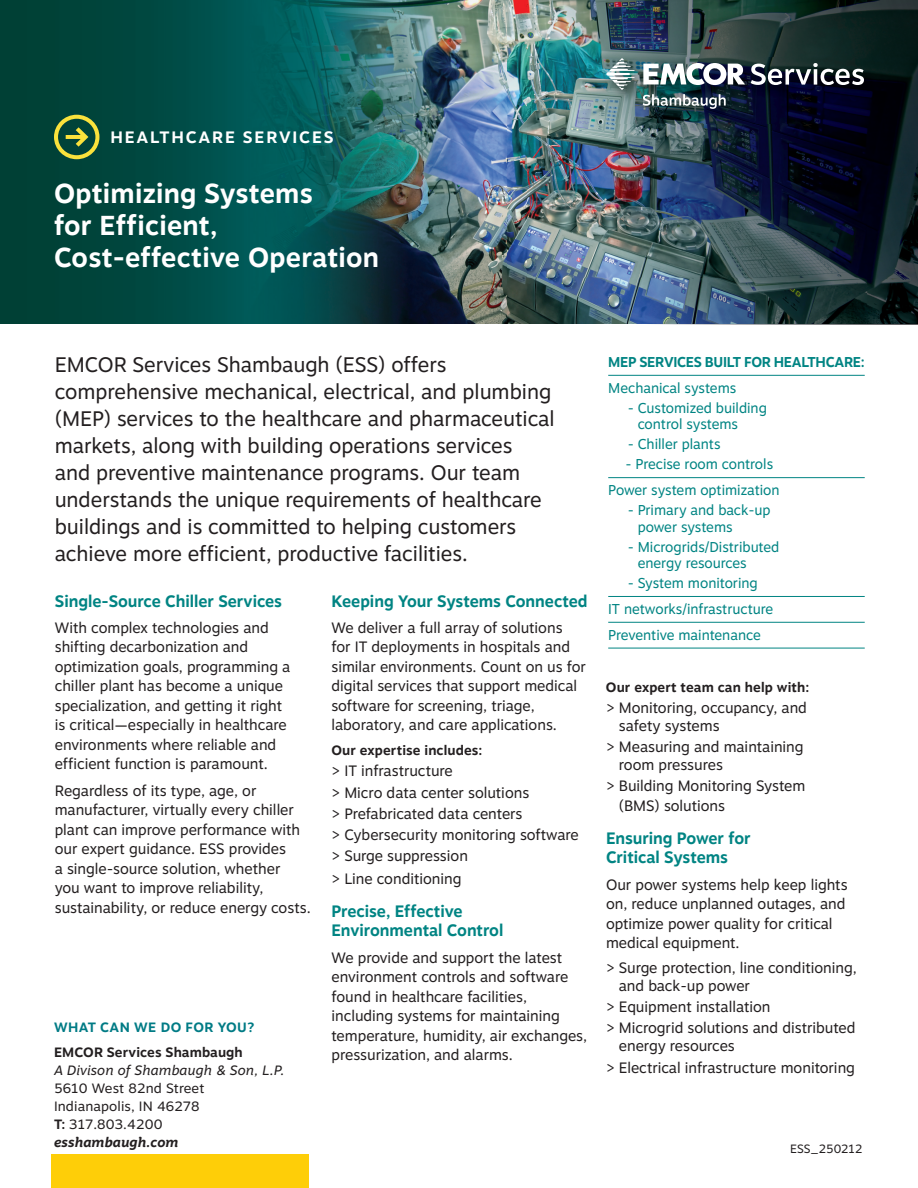
<style>
.page{position:relative;width:918px;height:1188px;background:#fff}
.page>*{position:absolute;margin:0;border:0;box-sizing:border-box;transform-origin:0 0}
.t1{font:700 27.3px/32.2px "Motiva Sans";letter-spacing:.01em;color:#fff}
.t2{font:21px/27px "Motiva Sans";color:#231f20}
.t3{font:700 16.5px/19.5px "Motiva Sans";color:#008483}
.t4{font:700 16.5px "Motiva Sans";letter-spacing:.11em;color:#fff}
.t5{font:15px/19.5px "Motiva Sans";color:#231f20}
.t6{font:14.25px/16.5px "Motiva Sans";color:#008483;scale:.96 1}
.t7{font:700 14.25px "Motiva Sans";letter-spacing:-.02em;color:#008483;scale:.96 1}
.t8{font:700 13.5px "Motiva Sans";letter-spacing:.01em;color:#231f20}
.t9{font:13.5px/18px "Motiva Sans";letter-spacing:.01em;color:#231f20}
.t10{font:italic 13.5px "Motiva Sans";letter-spacing:.01em;color:#231f20}
.t11{font:700 13.5px "Motiva Sans";letter-spacing:.03em;color:#007b85}
.t12{font:12px "Motiva Sans";color:#231f20}
.s1{font-weight:700}
.s2{font-weight:700;font-style:italic}
</style>
<div class="page">
<img style="left:0;top:0;width:526px;height:324px">
<svg style="left:54px;top:115px;width:45px;height:44px;background:#54793a"></svg>
<img style="left:655px;top:324px;width:263px;height:1px">
<img style="left:526px;top:0;width:341px;height:278px">
<img style="left:867px;top:0;width:51px;height:324px">
<img style="left:507px;top:278px;width:360px;height:46px">
<hr style="left:608px;top:375px;width:257px;height:1px;background:#008483">
<hr style="left:608px;top:477px;width:257px;height:1px;background:#008483">
<hr style="left:608px;top:596px;width:257px;height:1px;background:#008483">
<hr style="left:608px;top:622px;width:257px;height:1px;background:#008483">
<hr style="left:608px;top:648px;width:257px;height:1px;background:#008483">
<img style="left:605px;top:57px;width:274px;height:67px">
<svg style="left:751px;top:63px;width:113px;height:22px"></svg>
<img style="left:606px;top:58px;width:139px;height:51px">
<div style="left:51px;top:1154px;width:258px;height:34px;background:#fece08"></div>
<p class="t4" style="left:110px;top:125px;width:225px">HEALTHCARE SERVICES</p>
<h1 class="t1" style="left:54px;top:177px;width:327px">Optimizing Systems<br>for Efficient,<br>Cost-effective Operation</h1>
<p class="t2" style="left:55px;top:351px;width:501px">EMCOR Services Shambaugh (ESS) offers comprehensive mechanical, electrical, and plumbing (MEP) services to the healthcare and pharmaceutical markets, along with building operations services<br>and preventive maintenance programs. Our team understands the unique requirements of healthcare buildings and is committed to helping customers achieve more efficient, productive facilities.</p>
<p class="t3" style="left:55px;top:591px;width:229px">Single-Source Chiller Services</p>
<p class="t5" style="left:55px;top:617px;width:237px">With complex technologies and shifting decarbonization and optimization goals, programming a chiller plant has become a unique specialization, and getting it right is critical—especially in healthcare environments where reliable and efficient function is paramount.</p>
<p class="t5" style="left:55px;top:780px;width:257px">Regardless of its type, age, or manufacturer, virtually every chiller plant can improve performance with our expert guidance. ESS provides<br>a single-source solution, whether<br>you want to improve reliability, sustainability, or reduce energy costs.</p>
<p class="t11" style="left:54px;top:1017px;width:202px">WHAT CAN WE DO FOR YOU?</p>
<p class="t8" style="left:54px;top:1042px;width:190px">EMCOR Services Shambaugh</p>
<p class="t10" style="left:54px;top:1060px;width:232px">A Divison of Shambaugh &amp; Son, L.P.</p>
<p class="t9" style="left:54px;top:1079px;width:152px">5610 West 82nd Street<br>Indianapolis, IN 46278<br><span class="s1">T:</span> 317.803.4200 <span class="s2">esshambaugh.com</span></p>
<p class="t3" style="left:331px;top:591px;width:258px">Keeping Your Systems Connected</p>
<p class="t5" style="left:331px;top:617px;width:256px">We deliver a full array of solutions<br>for IT deployments in hospitals and similar environments. Count on us for digital services that support medical software for screening, triage, laboratory, and care applications.</p>
<p class="t8" style="left:331px;top:740px;width:153px">Our expertise includes:</p>
<p class="t5" style="left:331px;top:760px;width:249px;line-height:21.3px">&gt; IT infrastructure<br>&gt; Micro data center solutions<br>&gt; Prefabricated data centers<br>&gt; Cybersecurity monitoring software &gt; Surge suppression</p>
<p class="t5" style="left:331px;top:869px;width:131px">&gt; Line conditioning</p>
<p class="t3" style="left:331px;top:901px;width:173px">Precise, Effective<br>Environmental Control</p>
<p class="t5" style="left:331px;top:947px;width:257px">We provide and support the latest environment controls and software found in healthcare facilities, including systems for maintaining temperature, humidity, air exchanges, pressurization, and alarms.</p>
<p class="t7" style="left:608px;top:352px;width:269px">MEP SERVICES BUILT FOR HEALTHCARE:</p>
<p class="t6" style="left:608px;top:379px;width:135px">Mechanical systems</p>
<p class="t6" style="left:638px;top:399px;width:136px;text-indent:-10px">- Customized building control systems</p>
<p class="t6" style="left:628px;top:436px;width:98px">- Chiller plants</p>
<p class="t6" style="left:608px;top:451px;width:180px;line-height:25.8px;text-indent:17px">- Precise room controls<br>Power system optimization</p>
<p class="t6" style="left:638px;top:502px;width:140px;text-indent:-10px">- Primary and back-up power systems</p>
<p class="t6" style="left:638px;top:538px;width:149px;text-indent:-10px">- Microgrids/Distributed energy resources</p>
<p class="t6" style="left:608px;top:570px;width:173px;line-height:25.8px;text-indent:19px">- System monitoring<br>IT networks/infrastructure<br>Preventive maintenance</p>
<p class="t8" style="left:606px;top:677px;width:205px">Our expert team can help with:</p>
<p class="t5" style="left:619px;top:698px;width:190px;line-height:18px;text-indent:-13px">&gt; Monitoring, occupancy, and safety systems</p>
<p class="t5" style="left:619px;top:737px;width:186px;line-height:18px;text-indent:-13px">&gt; Measuring and maintaining room pressures</p>
<p class="t5" style="left:619px;top:776px;width:188px;text-indent:-13px">&gt; Building Monitoring System (BMS) solutions</p>
<p class="t3" style="left:606px;top:828px;width:146px">Ensuring Power for<br>Critical Systems</p>
<p class="t5" style="left:606px;top:874px;width:243px">Our power systems help keep lights on, reduce unplanned outages, and optimize power quality for critical medical equipment.</p>
<p class="t5" style="left:619px;top:958px;width:239px;line-height:18px;text-indent:-13px">&gt; Surge protection, line conditioning, and back-up power</p>
<p class="t5" style="left:606px;top:996px;width:251px;line-height:21.3px">&gt; Equipment installation<br>&gt; Microgrid solutions and distributed</p>
<p class="t5" style="left:606px;top:1035px;width:250px;line-height:21.3px;text-indent:13px">energy resources<br>&gt; Electrical infrastructure monitoring</p>
<p class="t12" style="left:790px;top:1140px;width:74px">ESS_250212</p>
</div>
